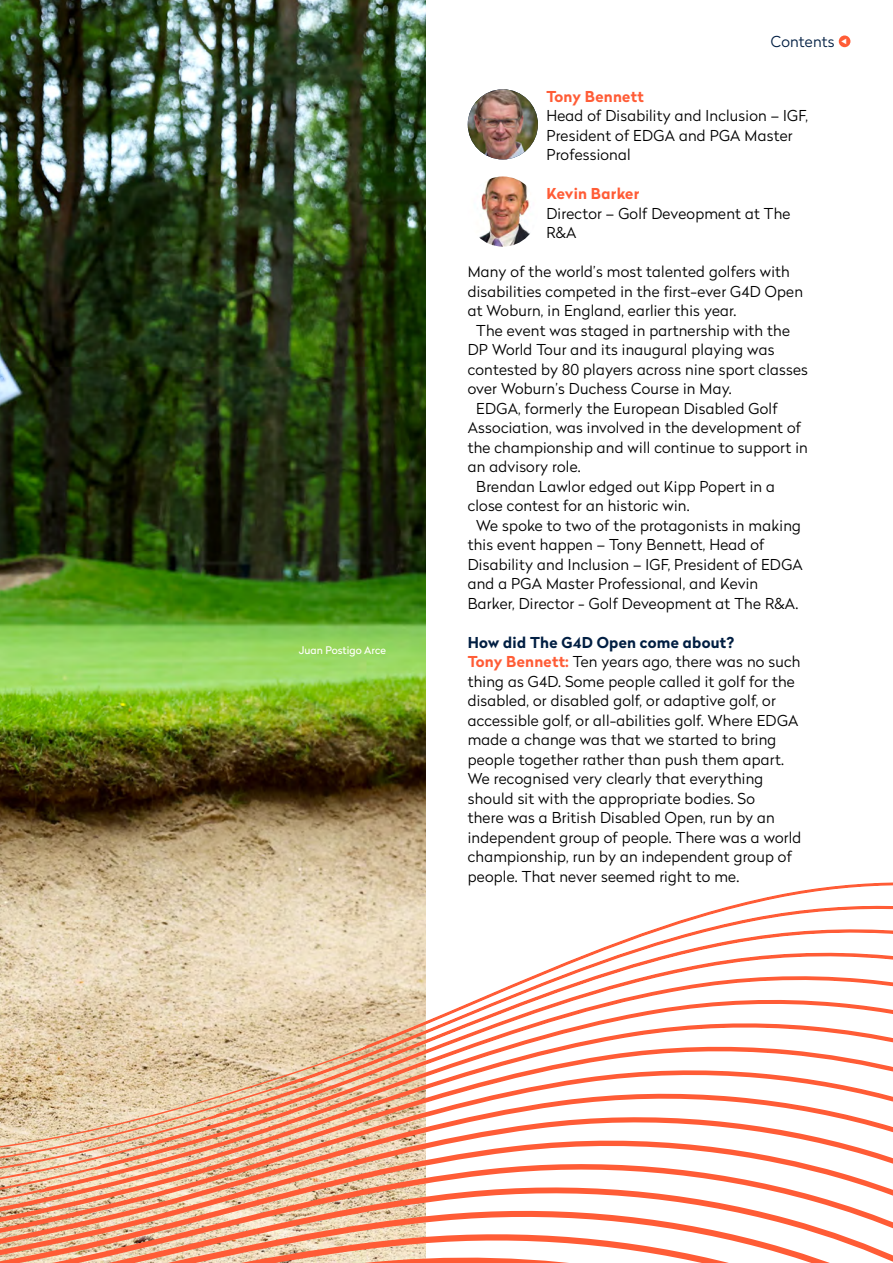
<style>
.page{position:relative;width:893px;height:1263px;background:#fff}
.page>*{position:absolute;margin:0;border:0;box-sizing:border-box;transform-origin:0 0}
.t1{font:300 15px/19.5px "Radikal W03";letter-spacing:.015em;color:#000}
.t2{font:700 15px "Radikal W03";letter-spacing:.015em;color:#ff5c36}
.t3{font:300 15px "Radikal W03";letter-spacing:.015em;color:#001e42}
.t4{font:10.5px "Radikal W03";color:#fff}
.s1{font-weight:700;color:#001e42}
.s2{font-weight:700;color:#ff5c36}
</style>
<div class="page">
<div style="left:839px;top:36px;width:11px;height:11px;background:#ff5c36;border-radius:50%"></div>
<img style="left:0;top:0;width:425px;height:882px">
<svg style="left:0;top:882px;width:893px;height:381px"></svg>
<img style="left:468px;top:89px;width:70px;height:70px;border-radius:35px">
<img style="left:468px;top:176px;width:70px;height:71px;border-radius:35px">
<p class="t4" style="left:299px;top:643px;width:89px">Juan Postigo Arce</p>
<p class="t3" style="left:771px;top:31px;width:77px">Contents <sup>⊳</sup></p>
<p class="t2" style="left:546px;top:85px;width:99px">Tony Bennett</p>
<p class="t1" style="left:546px;top:105px;width:263px">Head of Disability and Inclusion – IGF,<br>President of EDGA and PGA Master<br>Professional</p>
<p class="t2" style="left:546px;top:183px;width:94px">Kevin Barker</p>
<p class="t1" style="left:546px;top:203px;width:246px">Director – Golf Deveopment at The<br>R&amp;A</p>
<p class="t1" style="left:468px;top:261px;width:324px">Many of the world’s most talented golfers with</p>
<p class="t1" style="left:468px;top:281px;width:337px">disabilities competed in the first-ever G4D Open</p>
<p class="t1" style="left:468px;top:300px;width:270px">at Woburn, in England, earlier this year.</p>
<p class="t1" style="left:476px;top:320px;width:315px">The event was staged in partnership with the</p>
<p class="t1" style="left:468px;top:339px;width:308px">DP World Tour and its inaugural playing was</p>
<p class="t1" style="left:468px;top:359px;width:342px">contested by 80 players across nine sport classes</p>
<p class="t1" style="left:468px;top:378px;width:266px">over Woburn’s Duchess Course in May.</p>
<p class="t1" style="left:476px;top:398px;width:303px">EDGA, formerly the European Disabled Golf</p>
<p class="t1" style="left:468px;top:417px;width:335px">Association, was involved in the development of</p>
<p class="t1" style="left:468px;top:437px;width:342px">the championship and will continue to support in</p>
<p class="t1" style="left:468px;top:456px;width:115px">an advisory role.</p>
<p class="t1" style="left:476px;top:476px;width:300px">Brendan Lawlor edged out Kipp Popert in a</p>
<p class="t1" style="left:468px;top:495px;width:223px">close contest for an historic win.</p>
<p class="t1" style="left:476px;top:515px;width:326px">We spoke to two of the protagonists in making</p>
<p class="t1" style="left:468px;top:534px;width:298px">this event happen – Tony Bennett, Head of</p>
<p class="t1" style="left:468px;top:554px;width:337px">Disability and Inclusion – IGF, President of EDGA</p>
<p class="t1" style="left:468px;top:573px;width:292px">and a PGA Master Professional, and Kevin</p>
<p class="t1" style="left:468px;top:593px;width:332px">Barker, Director - Golf Deveopment at The R&amp;A.</p>
<p class="t1" style="left:468px;top:632px;width:335px"><span class="s1">How did The G4D Open come about?<br></span><span class="s2">Tony Bennett:</span> Ten years ago, there was no such thing as G4D. Some people called it golf for the disabled, or disabled golf, or adaptive golf, or accessible golf, or all-abilities golf. Where EDGA made a change was that we started to bring people together rather than push them apart.<br>We recognised very clearly that everything should sit with the appropriate bodies. So<br>there was a British Disabled Open, run by an independent group of people. There was a world championship, run by an independent group of people. That never seemed right to me.</p>
</div>
